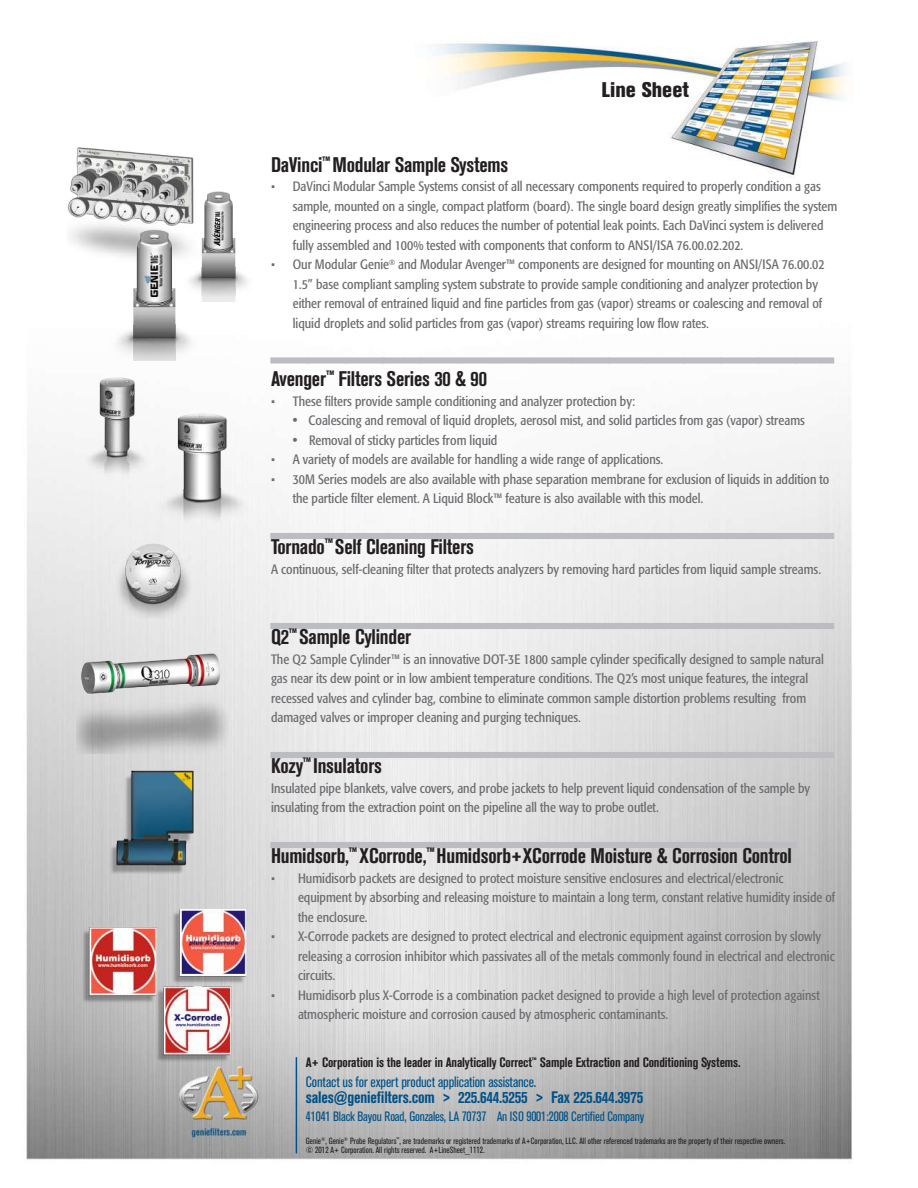
<style>
.page{position:relative;width:918px;height:1188px;background:#fff}
.page>*{position:absolute;margin:0;border:0;box-sizing:border-box;transform-origin:0 0}
.t1{font:condensed 75px "Formata";color:#bcbdc0}
.t2{font:700 condensed 21px "Akzidenz Grotesk BE";letter-spacing:-.01em;color:#231f20}
.t3{font:800 condensed 21px "Akzidenz Grotesk BE";color:#231f20}
.t4{font:700 condensed 16.5px "Akzidenz Grotesk BE";letter-spacing:-.01em;color:#005187}
.t5{font:condensed 15px "Akzidenz Grotesk BE";letter-spacing:-.01em;color:#005187}
.t6{font:condensed 13.5px/19.5px "Formata";color:#6c6d70}
.t7{font:700 condensed 13.5px "Akzidenz Grotesk BE";letter-spacing:-.01em;color:#231f20}
.t8{font:condensed 13.5px "Akzidenz Grotesk BE";letter-spacing:-.01em;color:#005187}
.t9{font:condensed 9px/9px "Akzidenz Grotesk BE";color:#231f20}
.s1{font-family:"Tango BT";font-stretch:normal}
</style>
<div class="page">
<img style="left:26px;top:40px;width:826px;height:1123px">
<img style="left:141px;top:403px;width:122px;height:121px">
<img style="left:109px;top:532px;width:83px;height:87px">
<img style="left:77px;top:622px;width:151px;height:131px">
<img style="left:93px;top:759px;width:135px;height:135px">
<img style="left:57px;top:920px;width:89px;height:111px">
<img style="left:146px;top:887px;width:135px;height:125px">
<img style="left:130px;top:975px;width:122px;height:115px">
<hr style="left:296px;top:1057px;width:1px;height:96px;background:#005187">
<img style="left:62px;top:367px;width:111px;height:112px">
<img style="left:67px;top:127px;width:138px;height:149px">
<img style="left:159px;top:180px;width:121px;height:122px">
<img style="left:79px;top:215px;width:122px;height:146px">
<h2 class="t3" style="left:601px;top:77px;width:89px">Line Sheet</h2>
<h2 class="t2" style="left:271px;top:152px;width:239px">DaVinci<sup>™</sup> Modular Sample Systems</h2>
<p class="t6" style="left:293px;top:177px;width:546px;text-indent:-22px">• DaVinci Modular Sample Systems consist of all necessary components required to properly condition a gas sample, mounted on a single, compact platform (board). The single board design greatly simplifies the system engineering process and also reduces the number of potential leak points. Each DaVinci system is delivered fully assembled and 100% tested with components that conform to ANSI/ISA 76.00.02.202.</p>
<p class="t6" style="left:293px;top:255px;width:533px;text-indent:-22px">• Our Modular Genie<sup>®</sup> and Modular Avenger™ components are designed for mounting on ANSI/ISA 76.00.02<br>1.5” base compliant sampling system substrate to provide sample conditioning and analyzer protection by either removal of entrained liquid and fine particles from gas (vapor) streams or coalescing and removal of liquid droplets and solid particles from gas (vapor) streams requiring low flow rates.</p>
<h1 class="t1" style="left:271px;top:277px;width:564px">_______________</h1>
<h2 class="t2" style="left:271px;top:367px;width:217px">Avenger<sup>™</sup> Filters Series 30 &amp; 90</h2>
<p class="t6" style="left:271px;top:391px;width:366px">• These filters provide sample conditioning and analyzer protection by:</p>
<p class="t6" style="left:291px;top:411px;width:515px"><span class="s1">•</span> Coalescing and removal of liquid droplets, aerosol mist, and solid particles from gas (vapor) streams</p>
<p class="t6" style="left:291px;top:430px;width:208px"><span class="s1">•</span> Removal of sticky particles from liquid</p>
<p class="t6" style="left:271px;top:450px;width:394px">• A variety of models are available for handling a wide range of applications.</p>
<p class="t6" style="left:293px;top:469px;width:538px;text-indent:-22px">• 30M Series models are also available with phase separation membrane for exclusion of liquids in addition to the particle filter element. A Liquid Block™ feature is also available with this model.</p>
<h1 class="t1" style="left:271px;top:452px;width:564px">_______________</h1>
<h2 class="t2" style="left:271px;top:535px;width:205px">Tornado<sup>™</sup> Self Cleaning Filters</h2>
<p class="t6" style="left:271px;top:559px;width:552px">A continuous, self-cleaning filter that protects analyzers by removing hard particles from liquid sample streams.</p>
<h1 class="t1" style="left:271px;top:542px;width:564px">_______________</h1>
<h2 class="t2" style="left:271px;top:625px;width:142px">Q2<sup>™</sup> Sample Cylinder</h2>
<p class="t6" style="left:271px;top:649px;width:554px">The Q2 Sample Cylinder™ is an innovative DOT-3E 1800 sample cylinder specifically designed to sample natural gas near its dew point or in low ambient temperature conditions. The Q2’s most unique features, the integral recessed valves and cylinder bag, combine to eliminate common sample distortion problems resulting from damaged valves or improper cleaning and purging techniques.</p>
<h1 class="t1" style="left:271px;top:671px;width:564px">_______________</h1>
<h2 class="t2" style="left:271px;top:754px;width:112px">Kozy<sup>™</sup> Insulators</h2>
<p class="t6" style="left:271px;top:778px;width:541px">Insulated pipe blankets, valve covers, and probe jackets to help prevent liquid condensation of the sample by insulating from the extraction point on the pipeline all the way to probe outlet.</p>
<h1 class="t1" style="left:271px;top:761px;width:526px">______________</h1>
<h2 class="t2" style="left:271px;top:844px;width:522px">Humidsorb,<sup>™</sup> XCorrode,<sup>™</sup> Humidsorb+XCorrode Moisture &amp; Corrosion Control</h2>
<p class="t6" style="left:298px;top:868px;width:539px;text-indent:-27px">• Humidisorb packets are designed to protect moisture sensitive enclosures and electrical/electronic equipment by absorbing and releasing moisture to maintain a long term, constant relative humidity inside of the enclosure.</p>
<p class="t6" style="left:298px;top:927px;width:538px;text-indent:-27px">• X-Corrode packets are designed to protect electrical and electronic equipment against corrosion by slowly releasing a corrosion inhibitor which passivates all of the metals commonly found in electrical and electronic circuits.</p>
<p class="t6" style="left:298px;top:985px;width:523px;text-indent:-27px">• Humidisorb plus X-Corrode is a combination packet designed to provide a high level of protection against atmospheric moisture and corrosion caused by atmospheric contaminants.</p>
<p class="t7" style="left:306px;top:1055px;width:436px">A+ Corporation is the leader in Analytically Correct<sup>™</sup> Sample Extraction and Conditioning Systems.</p>
<p class="t5" style="left:306px;top:1073px;width:232px">Contact us for expert product application assistance.</p>
<p class="t4" style="left:306px;top:1088px;width:339px">sales@geniefilters.com &gt; 225.644.5255 &gt; Fax 225.644.3975</p>
<p class="t8" style="left:306px;top:1109px;width:340px">41041 Black Bayou Road, Gonzales, LA 70737 An ISO 9001:2008 Certified Company</p>
<p class="t9" style="left:306px;top:1136px;width:481px">Genie<sup>®</sup>, Genie<sup>®</sup> Probe Regulators<sup>™</sup>, are trademarks or registered trademarks of A+Corporation, LLC. All other referenced trademarks are the property of their respective owners. © 2012 A+ Corporation. All rights reserved. A+LineSheet_1112.</p>
</div>
